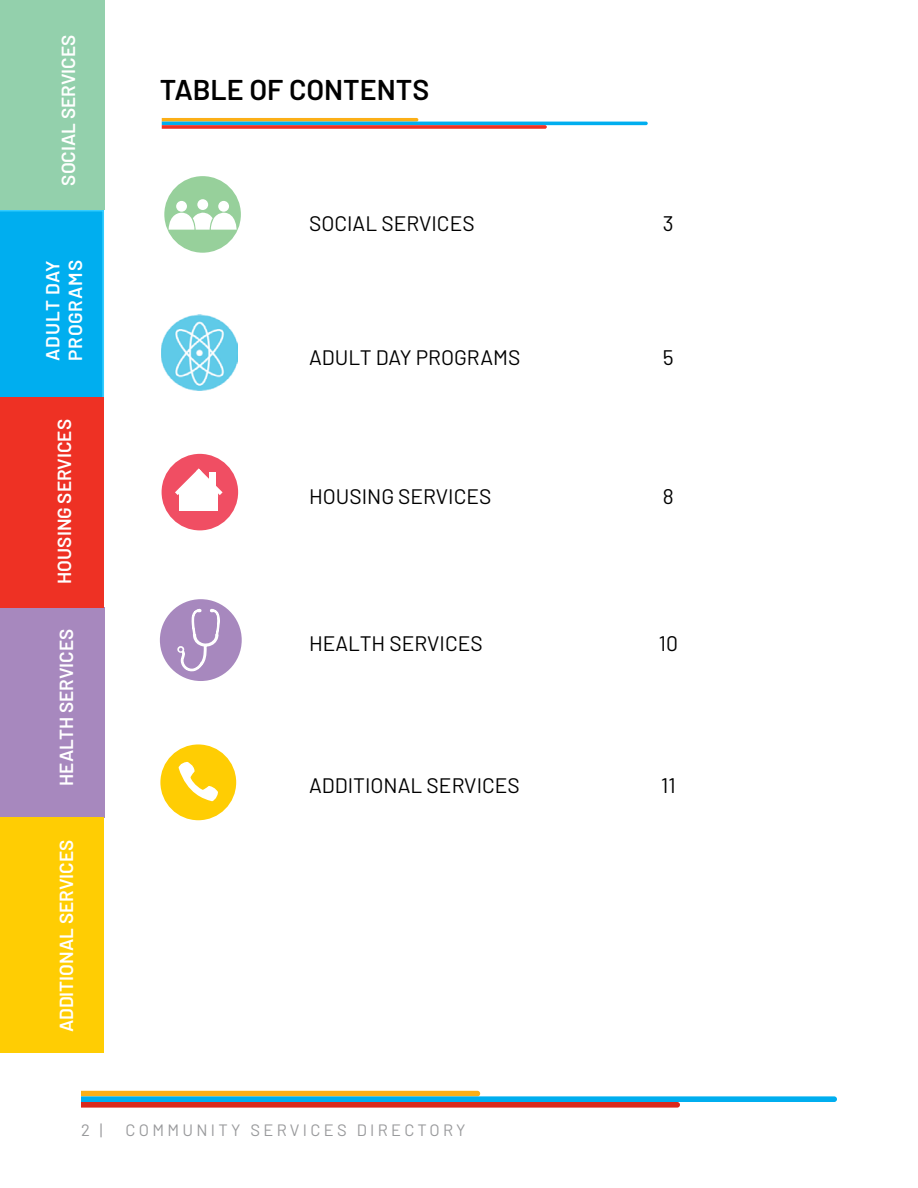
<style>
.page{position:relative;width:918px;height:1188px;background:#fff}
.page>*{position:absolute;margin:0;border:0;box-sizing:border-box;transform-origin:0 0}
.t1{font:600 28.65px "Barlow";color:#000}
.t2{font:21.15px "Barlow";color:#000}
.t3{font:21px "Barlow";color:#000}
.t4{font:600 19.05px "Barlow";color:#fff}
.t5{font:600 19.05px/22.8px "Barlow";letter-spacing:.04em;color:#fff}
.t6{font:16.5px "Barlow";letter-spacing:.2em;color:#999a9c}
</style>
<div class="page">
<div style="left:162px;top:454px;width:76px;height:76px;background:#f04e63;border-radius:50%"></div>
<div style="left:180px;top:489px;width:38px;height:22px;background:#fff"></div>
<svg style="left:175px;top:469px;width:48px;height:32px"></svg>
<div style="left:160px;top:744px;width:76px;height:76px;background:#ffcd03;border-radius:50%"></div>
<svg style="left:179px;top:762px;width:39px;height:39px"></svg>
<div style="left:0;top:210px;width:104px;height:187px;background:#00aeef"></div>
<div style="left:0;top:0;width:104px;height:210px;background:#93d0ac"></div>
<div style="left:0;top:607px;width:104px;height:211px;background:#a788be"></div>
<div style="left:0;top:817px;width:104px;height:236px;background:#ffcd03"></div>
<div style="left:160px;top:599px;width:82px;height:82px;background:#a788be;border-radius:50%"></div>
<div style="left:177px;top:646px;width:7px;height:7px;border:2px solid #fff;border-radius:50%"></div>
<svg style="left:178px;top:599px;width:43px;height:73px"></svg>
<div style="left:0;top:397px;width:104px;height:210px;background:#ee3124"></div>
<img style="left:161px;top:315px;width:77px;height:75px">
<div style="left:164px;top:176px;width:77px;height:77px;background:#97d09b;border-radius:50%"></div>
<div style="left:176px;top:201px;width:11px;height:11px;background:#fff;border-radius:50%"></div>
<div style="left:197px;top:199px;width:11px;height:11px;background:#fff;border-radius:50%"></div>
<div style="left:218px;top:201px;width:11px;height:11px;background:#fff;border-radius:50%"></div>
<svg style="left:169px;top:212px;width:68px;height:18px"></svg>
<svg style="left:81px;top:1091px;width:756px;height:17px"></svg>
<svg style="left:162px;top:118px;width:486px;height:11px"></svg>
<p class="t4" style="left:56px;top:186px;width:152px;rotate:-90deg">SOCIAL SERVICES</p>
<p class="t5" style="left:41px;top:361px;width:102px;rotate:-90deg">ADULT DAY<br>PROGRAMS</p>
<p class="t4" style="left:52px;top:584px;width:166px;rotate:-90deg">HOUSING SERVICES</p>
<p class="t4" style="left:54px;top:786px;width:159px;rotate:-90deg">HEALTH SERVICES</p>
<p class="t4" style="left:54px;top:1032px;width:194px;rotate:-90deg">ADDITIONAL SERVICES</p>
<h1 class="t1" style="left:160px;top:72px;width:271px">TABLE OF CONTENTS</h1>
<p class="t3" style="left:309px;top:211px;width:167px">SOCIAL SERVICES</p>
<p class="t2" style="left:663px;top:210px;width:12px">3</p>
<p class="t3" style="left:309px;top:345px;width:213px">ADULT DAY PROGRAMS</p>
<p class="t2" style="left:663px;top:345px;width:12px">5</p>
<p class="t3" style="left:309px;top:483px;width:184px">HOUSING SERVICES</p>
<p class="t2" style="left:663px;top:483px;width:12px">8</p>
<p class="t3" style="left:309px;top:630px;width:175px">HEALTH SERVICES</p>
<p class="t2" style="left:659px;top:630px;width:21px">10</p>
<p class="t3" style="left:309px;top:773px;width:212px">ADDITIONAL SERVICES</p>
<p class="t2" style="left:661px;top:773px;width:16px">11</p>
<p class="t6" style="left:81px;top:1120px;width:23px">2 |</p>
<p class="t6" style="left:126px;top:1120px;width:342px">COMMUNITY SERVICES DIRECTORY</p>
</div>
